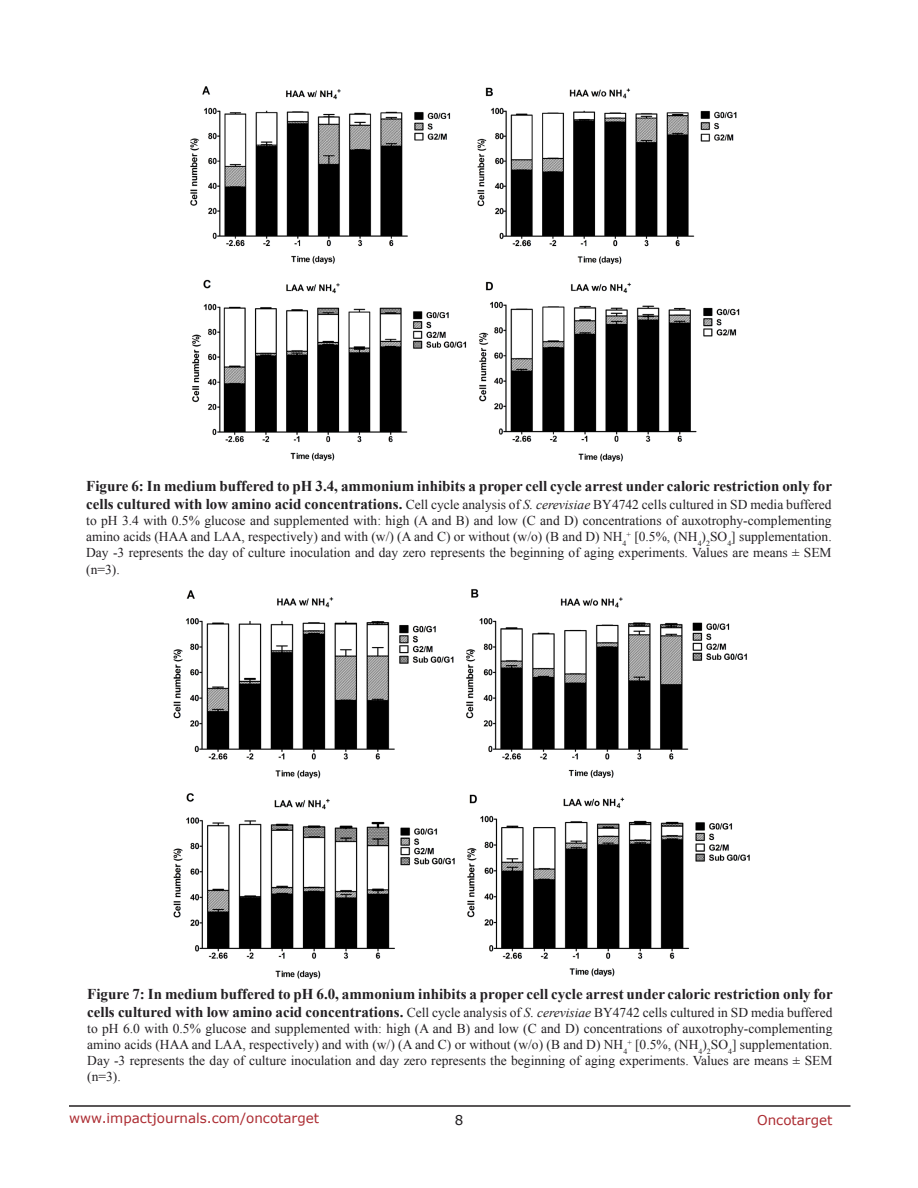
<style>
.page{position:relative;width:918px;height:1188px;background:#fff}
.page>*{position:absolute;margin:0;border:0;box-sizing:border-box;transform-origin:0 0}
.FigureText{font:700 15px "Times New Roman";color:#221f22}
.FigureText-2{font:13.5px/16.2px "Times New Roman";color:#221f22;text-align:justify}
.t1{font:13.5px "Verdana";color:#ac2b31}
.t2{font:13.5px "Verdana";color:#221f22}
.s1{font-weight:700;font-size:15px}
.s2{font-style:italic}
</style>
<div class="page">
<hr style="left:69px;top:1105px;width:781px;height:2px;background:#231f20">
<img style="left:190px;top:86px;width:550px;height:376px">
<img style="left:173px;top:589px;width:577px;height:390px">
<p class="FigureText" style="left:86px;top:475px;width:747px">Figure 6: In medium buffered to pH 3.4, ammonium inhibits a proper cell cycle arrest under caloric restriction only for</p>
<p class="FigureText-2" style="left:86px;top:496px;width:747px"><span class="s1">cells cultured with low amino acid concentrations.</span> Cell cycle analysis of <span class="s2">S. cerevisiae</span> BY4742 cells cultured in SD media buffered to pH 3.4 with 0.5% glucose and supplemented with: high (A and B) and low (C and D) concentrations of auxotrophy-complementing amino acids (HAA and LAA, respectively) and with (w/) (A and C) or without (w/o) (B and D) NH<sub>4</sub><sup>+</sup> [0.5%, (NH<sub>4</sub>)<sub>2</sub>SO<sub>4</sub>] supplementation.<br>Day -3 represents the day of culture inoculation and day zero represents the beginning of aging experiments. Values are means ± SEM (n=3).</p>
<p class="FigureText" style="left:87px;top:983px;width:747px">Figure 7: In medium buffered to pH 6.0, ammonium inhibits a proper cell cycle arrest under caloric restriction only for</p>
<p class="FigureText-2" style="left:87px;top:1004px;width:747px"><span class="s1">cells cultured with low amino acid concentrations.</span> Cell cycle analysis of <span class="s2">S. cerevisiae</span> BY4742 cells cultured in SD media buffered to pH 6.0 with 0.5% glucose and supplemented with: high (A and B) and low (C and D) concentrations of auxotrophy-complementing amino acids (HAA and LAA, respectively) and with (w/) (A and C) or without (w/o) (B and D) NH<sub>4</sub><sup>+</sup> [0.5%, (NH<sub>4</sub>)<sub>2</sub>SO<sub>4</sub>] supplementation.<br>Day -3 represents the day of culture inoculation and day zero represents the beginning of aging experiments. Values are means ± SEM (n=3).</p>
<p class="t1" style="left:69px;top:1109px;width:252px">www.impactjournals.com/oncotarget</p>
<p class="t2" style="left:455px;top:1111px;width:10px">8</p>
<p class="t1" style="left:757px;top:1111px;width:77px">Oncotarget</p>
</div>
